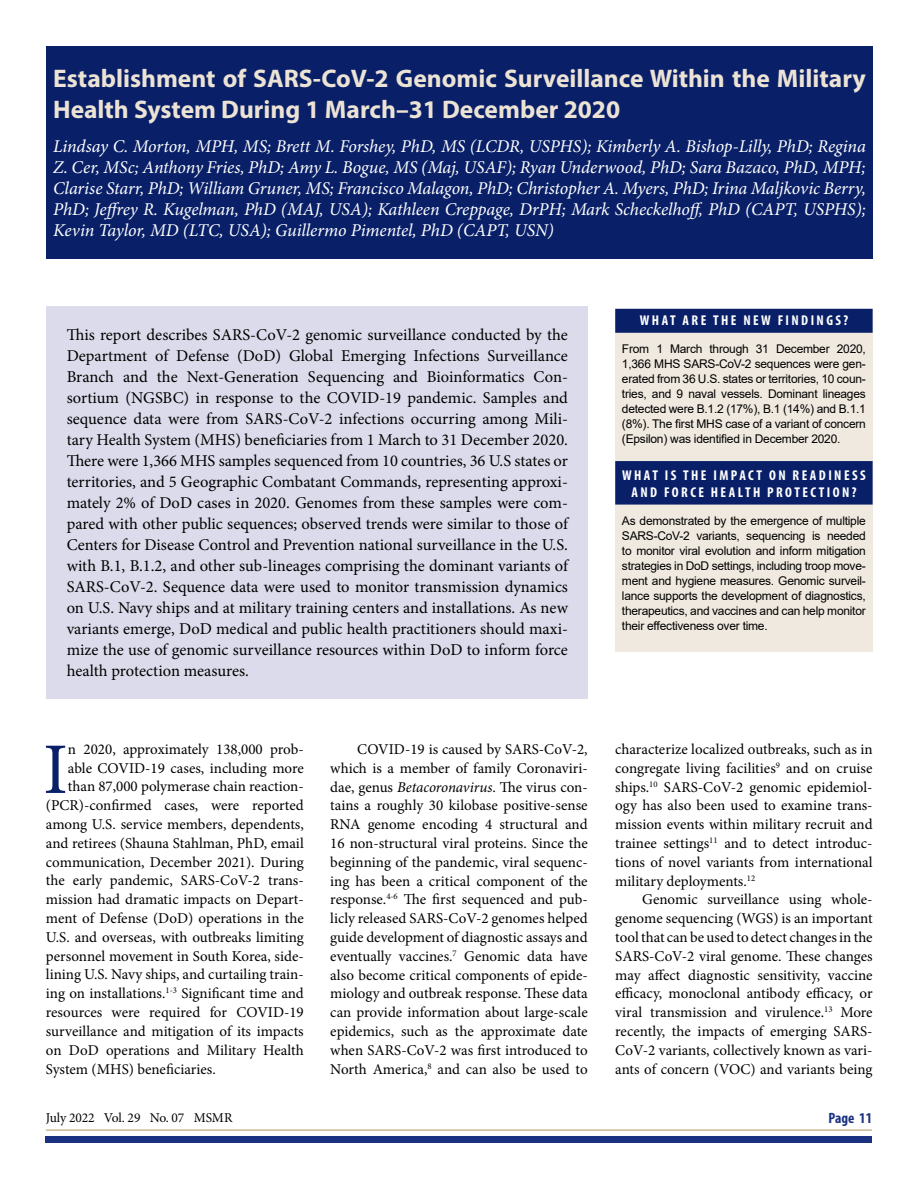
<style>
.page{position:relative;width:918px;height:1188px;background:#fff}
.page>*{position:absolute;margin:0;border:0;box-sizing:border-box;transform-origin:0 0}
.Body_DropCap{font:72.75px "Minion Pro";color:#092068}
.Heads_2021{font:700 25.5px/30.6px "Myriad Pro";color:#ece3d5}
.Heads_AuthorByline_2{font:italic 18px/21px "Minion Pro";letter-spacing:-.005em;color:#fff;text-align:justify}
.Abstract{font:16.5px/21px "Minion Pro";color:#000;text-align:justify}
.Body{font:15px/18.8px "Minion Pro";color:#000;text-align:justify}
.Body_DropCap-2{font:15px "Minion Pro";color:#000}
.t1{font:700 condensed 15px "Myriad Pro";color:#1b3281}
.impact_heads{font:700 condensed 14.25px/16.5px "Myriad Pro";letter-spacing:.17em;color:#fff;text-align:center}
.findings_heads{font:700 condensed 14.25px "Myriad Pro";letter-spacing:.17em;color:#fff}
.t2{font:13.5px "Minion Pro";letter-spacing:-.01em;color:#010202}
.findngs_impact_text{font:12px/15px "Arial";letter-spacing:-.02em;color:#000;text-align:justify}
.s1{font-style:italic}
.s2{color:#000}
</style>
<div class="page">
<div style="left:46px;top:1136px;width:826px;height:6px;background:#1b3281"></div>
<hr style="left:46px;top:1129px;width:826px;height:2px;background:#cfb691">
<div style="left:46px;top:307px;width:542px;height:392px;background:#dbdbeb"></div>
<div style="left:46px;top:46px;width:827px;height:212px;background:#092068"></div>
<div style="left:615px;top:309px;width:258px;height:342px;background:#f0e9df"></div>
<div style="left:615px;top:309px;width:258px;height:24px;background:#092068"></div>
<div style="left:615px;top:461px;width:258px;height:44px;background:#092068"></div>
<h1 class="Heads_2021" style="left:53px;top:62px;width:814px">Establishment of SARS-CoV-2 Genomic Surveillance Within the Military<br>Health System During 1 March–31 December 2020</h1>
<p class="Heads_AuthorByline_2" style="left:53px;top:136px;width:814px">Lindsay C. Morton, MPH, MS; Brett M. Forshey, PhD, MS (LCDR, USPHS); Kimberly A. Bishop-Lilly, PhD; Regina Z. Cer, MSc; Anthony Fries, PhD; Amy L. Bogue, MS (Maj, USAF); Ryan Underwood, PhD; Sara Bazaco, PhD, MPH; Clarise Starr, PhD; William Gruner, MS; Francisco Malagon, PhD; Christopher A. Myers, PhD; Irina Maljkovic Berry, PhD; Jeffrey R. Kugelman, PhD (MAJ, USA); Kathleen Creppage, DrPH; Mark Scheckelhoff, PhD (CAPT, USPHS); Kevin Taylor, MD (LTC, USA); Guillermo Pimentel, PhD (CAPT, USN)</p>
<p class="Abstract" style="left:67px;top:324px;width:503px">This report describes SARS-CoV-2 genomic surveillance conducted by the Department of Defense (DoD) Global Emerging Infections Surveillance Branch and the Next-Generation Sequencing and Bioinformatics Con&shy;sortium (NGSBC) in response to the COVID-19 pandemic. Samples and sequence data were from SARS-CoV-2 infections occurring among Mili&shy;tary Health System (MHS) beneficiaries from 1 March to 31 December 2020.<br>There were 1,366 MHS samples sequenced from 10 countries, 36 U.S states or territories, and 5 Geographic Combatant Commands, representing approxi&shy;mately 2% of DoD cases in 2020. Genomes from these samples were com&shy;pared with other public sequences; observed trends were similar to those of Centers for Disease Control and Prevention national surveillance in the U.S. with B.1, B.1.2, and other sub-lineages comprising the dominant variants of SARS-CoV-2. Sequence data were used to monitor transmission dynamics on U.S. Navy ships and at military training centers and installations. As new variants emerge, DoD medical and public health practitioners should maxi&shy;mize the use of genomic surveillance resources within DoD to inform force health protection measures.</p>
<p class="findings_heads" style="left:640px;top:311px;width:210px">WHAT ARE THE NEW FINDINGS?</p>
<p class="findngs_impact_text" style="left:622px;top:342px;width:245px">From 1 March through 31 December 2020, 1,366 MHS SARS-CoV-2 sequences were gen&shy;erated from 36 U.S. states or territories, 10 coun&shy;tries, and 9 naval vessels. Dominant lineages detected were B.1.2 (17%), B.1 (14%) and B.1.1 (8%). The first MHS case of a variant of concern (Epsilon) was identified in December 2020.</p>
<p class="impact_heads" style="left:622px;top:467px;width:245px">WHAT IS THE IMPACT ON READINESS<br>AND FORCE HEALTH PROTECTION?</p>
<p class="findngs_impact_text" style="left:622px;top:513px;width:245px">As demonstrated by the emergence of multiple SARS-CoV-2 variants, sequencing is needed to monitor viral evolution and inform mitigation strategies in DoD settings, including troop move&shy;ment and hygiene measures. Genomic surveil&shy;lance supports the development of diagnostics, therapeutics, and vaccines and can help monitor their effectiveness over time.</p>
<p class="Body_DropCap" style="left:43px;top:721px;width:26px">I</p>
<p class="Body_DropCap-2" style="left:68px;top:739px;width:237px">n 2020, approximately 138,000 prob-</p>
<p class="Body_DropCap-2" style="left:68px;top:758px;width:237px">able COVID-19 cases, including more</p>
<p class="Body_DropCap-2" style="left:68px;top:777px;width:237px">than 87,000 polymerase chain reaction-</p>
<p class="Body_DropCap-2" style="left:46px;top:795px;width:259px">(PCR)-confirmed cases, were reported</p>
<p class="Body_DropCap-2" style="left:46px;top:814px;width:259px">among U.S. service members, dependents,</p>
<p class="Body_DropCap-2" style="left:46px;top:833px;width:259px">and retirees (Shauna Stahlman, PhD, email</p>
<p class="Body_DropCap-2" style="left:46px;top:852px;width:259px">communication, December 2021). During</p>
<p class="Body_DropCap-2" style="left:46px;top:871px;width:259px">the early pandemic, SARS-CoV-2 trans-</p>
<p class="Body_DropCap-2" style="left:46px;top:889px;width:259px">mission had dramatic impacts on Depart-</p>
<p class="Body_DropCap-2" style="left:46px;top:908px;width:259px">ment of Defense (DoD) operations in the</p>
<p class="Body_DropCap-2" style="left:46px;top:927px;width:259px">U.S. and overseas, with outbreaks limiting</p>
<p class="Body_DropCap-2" style="left:46px;top:946px;width:259px">personnel movement in South Korea, side-</p>
<p class="Body_DropCap-2" style="left:46px;top:965px;width:259px">lining U.S. Navy ships, and curtailing train-</p>
<p class="Body_DropCap-2" style="left:46px;top:983px;width:259px">ing on installations.<sup>1-3</sup> Significant time and</p>
<p class="Body_DropCap-2" style="left:46px;top:1002px;width:259px">resources were required for COVID-19</p>
<p class="Body_DropCap-2" style="left:46px;top:1021px;width:259px">surveillance and mitigation of its impacts</p>
<p class="Body_DropCap-2" style="left:46px;top:1040px;width:259px">on DoD operations and Military Health</p>
<p class="Body_DropCap-2" style="left:46px;top:1059px;width:171px">System (MHS) beneficiaries.</p>
<p class="Body" style="left:330px;top:740px;width:259px;text-indent:27px">COVID-19 is caused by SARS-CoV-2, which is a member of family Coronaviri&shy;dae, genus <span class="s1">Betacoronavirus</span>. The virus con&shy;tains a roughly 30 kilobase positive-sense RNA genome encoding 4 structural and 16 non-structural viral proteins. Since the beginning of the pandemic, viral sequenc&shy;ing has been a critical component of the response.<sup>4-6</sup> The first sequenced and pub&shy;licly released SARS-CoV-2 genomes helped guide development of diagnostic assays and eventually vaccines.<sup>7</sup> Genomic data have also become critical components of epide&shy;miology and outbreak response. These data can provide information about large-scale epidemics, such as the approximate date when SARS-CoV-2 was first introduced to North America,<sup>8</sup> and can also be used to</p>
<p class="Body" style="left:615px;top:740px;width:259px">characterize localized outbreaks, such as in congregate living facilities<sup>9</sup> and on cruise ships.<sup>10</sup> SARS-CoV-2 genomic epidemiol&shy;ogy has also been used to examine trans&shy;mission events within military recruit and trainee settings<sup>11</sup> and to detect introduc&shy;tions of novel variants from international military deployments.<sup>12</sup></p>
<p class="Body" style="left:615px;top:890px;width:259px;text-indent:27px">Genomic surveillance using whole&shy;genome sequencing (WGS) is an important tool that can be used to detect changes in the SARS-CoV-2 viral genome. These changes may affect diagnostic sensitivity, vaccine efficacy, monoclonal antibody efficacy, or viral transmission and virulence.<sup>13</sup> More recently, the impacts of emerging SARS-CoV-2 variants, collectively known as vari&shy;ants of concern (VOC) and variants being</p>
<p class="t2" style="left:46px;top:1109px;width:188px">July 2022 Vol. 29 No. 07 <span class="s2">MSMR</span></p>
<p class="t1" style="left:829px;top:1109px;width:45px">Page 11</p>
</div>
